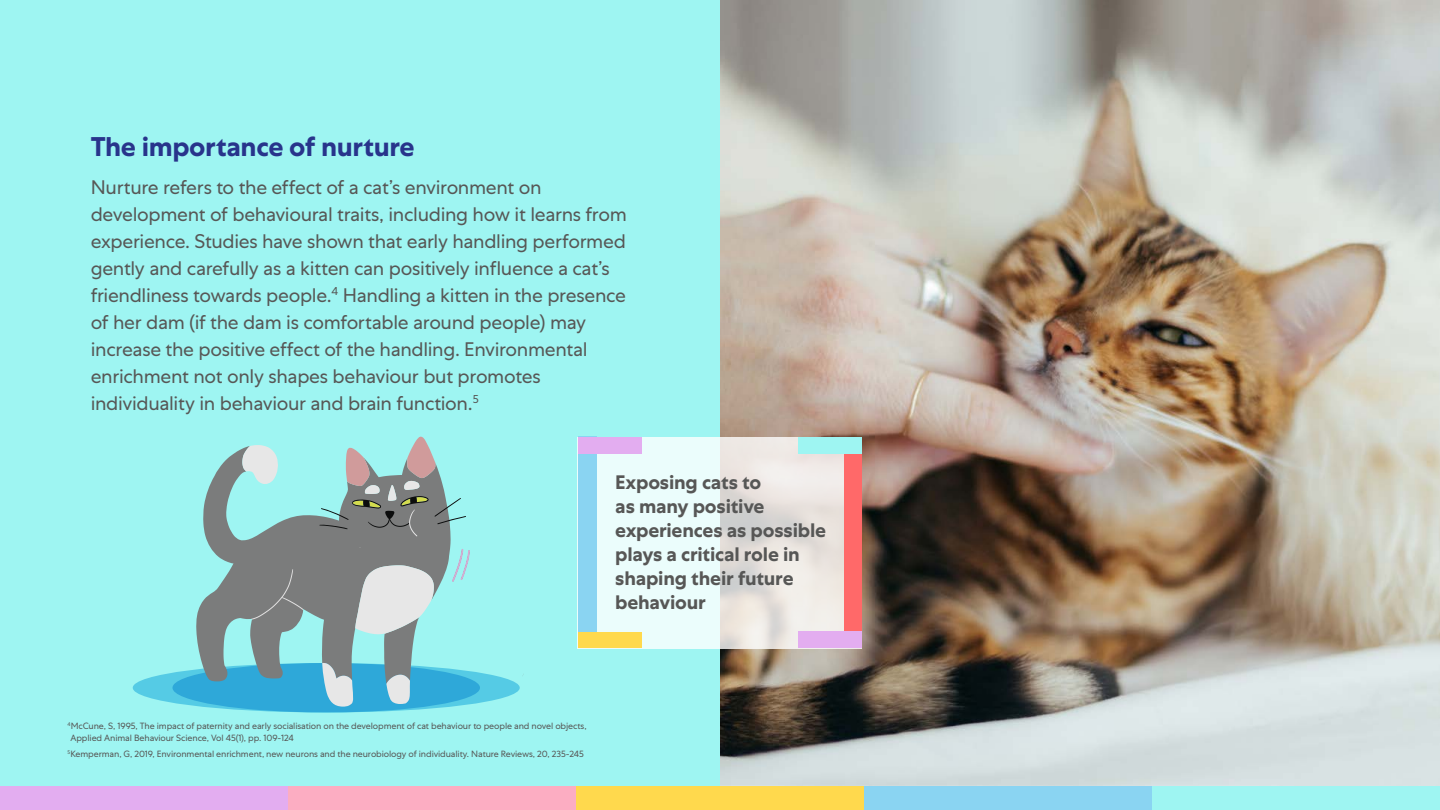
<style>
.page{position:relative;width:1440px;height:810px;background:#9ef5f2}
.page>*{position:absolute;margin:0;border:0;box-sizing:border-box;transform-origin:0 0}
.t1{font:700 27px "Mars Centra";letter-spacing:-.015em;color:#28348b}
.t2{font:19.5px/27px "Mars Centra";letter-spacing:-.02em;color:#575756}
.t3{font:700 19.5px/24px "Mars Centra";letter-spacing:-.01em;color:#575756}
.t4{font:9px/12px "Mars Centra";letter-spacing:-.015em;color:#575756}
</style>
<div class="page">
<img style="left:720px;top:0;width:720px;height:786px">
<div style="left:0;top:786px;width:288px;height:24px;background:#e3adf0"></div>
<div style="left:288px;top:786px;width:288px;height:24px;background:#fcadc2"></div>
<div style="left:576px;top:786px;width:288px;height:24px;background:#ffd94d"></div>
<div style="left:864px;top:786px;width:288px;height:24px;background:#8ad4f2"></div>
<svg style="left:596px;top:437px;width:249px;height:211px;background:#e8efed"></svg>
<div style="left:578px;top:437px;width:18px;height:195px;background:#8ad4f2"></div>
<div style="left:578px;top:437px;width:64px;height:17px;background:#e3adf0"></div>
<div style="left:578px;top:632px;width:64px;height:16px;background:#ffd94d"></div>
<div style="left:845px;top:438px;width:17px;height:194px;background:#ff6969"></div>
<div style="left:798px;top:437px;width:64px;height:17px;background:#9ef5f2"></div>
<div style="left:798px;top:632px;width:64px;height:16px;background:#e3adf0"></div>
<svg style="left:133px;top:663px;width:387px;height:49px;background:#54cae4"></svg>
<div style="left:172px;top:663px;width:308px;height:49px;background:#2ea8d9;border-radius:50%"></div>
<svg style="left:196px;top:449px;width:255px;height:232px;fill:#7b7c7c"></svg>
<svg style="left:242px;top:445px;width:37px;height:40px"></svg>
<svg style="left:322px;top:565px;width:113px;height:142px"></svg>
<div style="left:251px;top:569px;width:52px;height:51px;background:#7b7c7c"></div>
<svg style="left:319px;top:437px;width:147px;height:100px"></svg>
<svg style="left:452px;top:549px;width:18px;height:33px"></svg>
<h1 class="t1" style="left:91px;top:131px;width:325px">The importance of nurture</h1>
<p class="t2" style="left:91px;top:173px;width:538px">Nurture refers to the effect of a cat’s environment on development of behavioural traits, including how it learns from experience. Studies have shown that early handling performed gently and carefully as a kitten can positively influence a cat’s friendliness towards people.<sup>4</sup> Handling a kitten in the presence of her dam (if the dam is comfortable around people) may increase the positive effect of the handling. Environmental enrichment not only shapes behaviour but promotes individuality in behaviour and brain function.<sup>5</sup></p>
<p class="t3" style="left:615px;top:471px;width:212px">Exposing cats to<br>as many positive experiences as possible plays a critical role in shaping their future behaviour</p>
<p class="t4" style="left:70px;top:720px;width:518px;text-indent:-3px"><sup>4</sup>McCune, S, 1995, The impact of paternity and early socialisation on the development of cat behaviour to people and novel objects,<br>Applied Animal Behaviour Science, Vol 45(1), pp. 109-124</p>
<p class="t4" style="left:68px;top:748px;width:518px"><sup>5</sup>Kemperman, G, 2019, Environmental enrichment, new neurons and the neurobiology of individuality. Nature Reviews, 20, 235-245</p>
</div>
